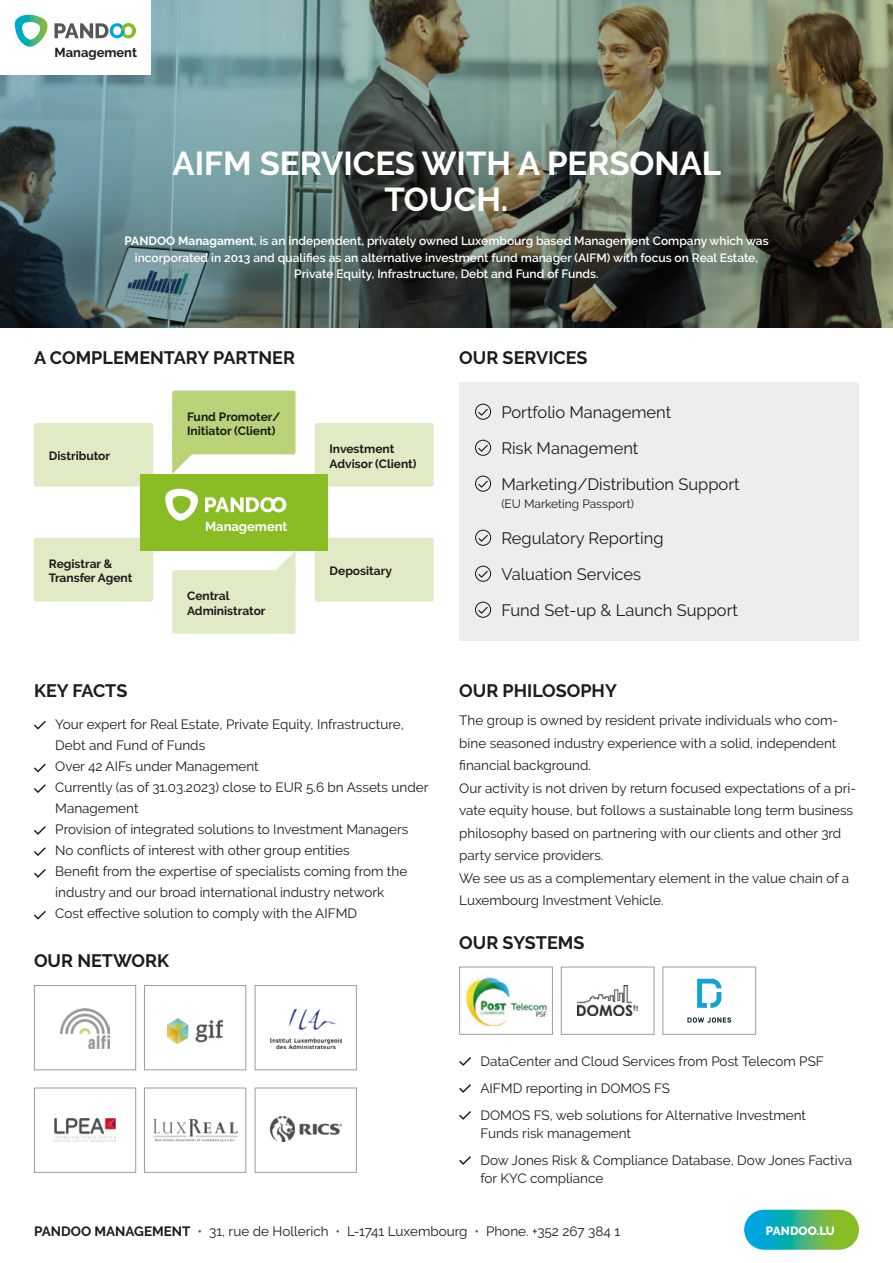
<style>
.page{position:relative;width:893px;height:1263px;background:#fff}
.page>*{position:absolute;margin:0;border:0;box-sizing:border-box;transform-origin:0 0}
.t1{font:700 33px "Raleway";color:#fff}
.t2{font:700 18px "Raleway";color:#1c1c1b}
.t3{font:16.5px "Raleway";color:#1c1c1b}
.t4{font:13.5px/22.5px "Raleway";color:#1c1c1b}
.t5{font:700 12.9px "Raleway";color:#1c1c1b}
.t6{font:700 12.9px "Raleway";color:#fff}
.t7{font:600 12px "Raleway";color:#fff}
.t8{font:700 12px/14.4px "Raleway";color:#1c1c1b}
.t9{font:12px "Raleway";color:#1c1c1b}
.t10{font:800 12px "Raleway";color:#fff}
.s1{font-weight:700}
.s2{color:#575756}
</style>
<div class="page">
<div style="left:459px;top:382px;width:400px;height:258px;background:#ededed"></div>
<svg style="left:475px;top:404px;width:16px;height:16px"></svg>
<svg style="left:475px;top:440px;width:16px;height:16px"></svg>
<svg style="left:475px;top:476px;width:16px;height:16px"></svg>
<svg style="left:475px;top:530px;width:16px;height:16px"></svg>
<svg style="left:475px;top:566px;width:16px;height:16px"></svg>
<svg style="left:475px;top:602px;width:16px;height:16px"></svg>
<img style="left:0;top:0;width:893px;height:328px">
<div style="left:34px;top:423px;width:119px;height:64px;background:#e0ebc6;border-radius:2px"></div>
<div style="left:34px;top:538px;width:119px;height:63px;background:#e0ebc6;border-radius:2px"></div>
<div style="left:315px;top:423px;width:119px;height:64px;background:#e0ebc6;border-radius:2px"></div>
<div style="left:315px;top:538px;width:119px;height:63px;background:#e0ebc6;border-radius:2px"></div>
<div style="left:172px;top:570px;width:124px;height:64px;background:#e0ebc6;border-radius:2px"></div>
<div style="left:172px;top:391px;width:124px;height:63px;background:#b9d378;border-radius:2px"></div>
<div style="left:140px;top:474px;width:187px;height:76px;background:#89bd23"></div>
<svg style="left:172px;top:438px;width:36px;height:36px"></svg>
<svg style="left:260px;top:550px;width:36px;height:22px"></svg>
<svg style="left:34px;top:721px;width:12px;height:8px"></svg>
<svg style="left:34px;top:764px;width:12px;height:8px"></svg>
<svg style="left:34px;top:784px;width:12px;height:9px"></svg>
<svg style="left:34px;top:826px;width:12px;height:9px"></svg>
<svg style="left:34px;top:847px;width:12px;height:9px"></svg>
<svg style="left:34px;top:869px;width:12px;height:9px"></svg>
<svg style="left:34px;top:911px;width:12px;height:8px"></svg>
<svg style="left:459px;top:1057px;width:12px;height:9px"></svg>
<svg style="left:459px;top:1084px;width:12px;height:9px"></svg>
<svg style="left:459px;top:1111px;width:12px;height:9px"></svg>
<svg style="left:459px;top:1156px;width:12px;height:9px"></svg>
<img style="left:462px;top:977px;width:87px;height:48px">
<div style="left:459px;top:967px;width:94px;height:68px;border:1px solid #9d9d9c"></div>
<img style="left:578px;top:986px;width:59px;height:30px">
<div style="left:561px;top:967px;width:93px;height:68px;border:1px solid #9d9d9c"></div>
<div style="left:662px;top:967px;width:94px;height:68px;border:1px solid #9d9d9c"></div>
<svg style="left:687px;top:1017px;width:44px;height:6px"></svg>
<svg style="left:697px;top:979px;width:24px;height:29px"></svg>
<img style="left:167px;top:1019px;width:56px;height:24px">
<div style="left:144px;top:985px;width:102px;height:85px;border:1px solid #9d9d9c"></div>
<img style="left:153px;top:1119px;width:84px;height:22px">
<div style="left:144px;top:1088px;width:102px;height:85px;border:1px solid #9d9d9c"></div>
<img style="left:270px;top:1009px;width:71px;height:39px">
<div style="left:255px;top:985px;width:102px;height:85px;border:1px solid #9d9d9c"></div>
<img style="left:270px;top:1117px;width:71px;height:24px">
<div style="left:255px;top:1088px;width:102px;height:85px;border:1px solid #9d9d9c"></div>
<img style="left:60px;top:1009px;width:50px;height:39px">
<div style="left:34px;top:985px;width:102px;height:85px;border:1px solid #9d9d9c"></div>
<img style="left:54px;top:1118px;width:62px;height:23px">
<div style="left:34px;top:1088px;width:102px;height:85px;border:1px solid #9d9d9c"></div>
<div style="left:0;top:0;width:151px;height:75px;background:#fff"></div>
<svg style="left:54px;top:23px;width:82px;height:15px"></svg>
<svg style="left:15px;top:15px;width:33px;height:32px"></svg>
<svg style="left:205px;top:497px;width:81px;height:15px"></svg>
<svg style="left:165px;top:488px;width:33px;height:33px"></svg>
<svg style="left:744px;top:1210px;width:115px;height:40px;background:#40b282"></svg>
<p class="t5" style="left:55px;top:45px;width:84px">Management</p>
<p class="t1" style="left:173px;top:144px;width:550px">AIFM SERVICES WITH A PERSONAL</p>
<p class="t1" style="left:385px;top:180px;width:125px">TOUCH.</p>
<p class="t7" style="left:124px;top:234px;width:646px"><span class="s1">PANDOO Managament</span>, is an independent, privately owned Luxembourg based Management Company which was</p>
<p class="t7" style="left:135px;top:251px;width:625px">incorporated in 2013 and qualifies as an alternative investment fund manager (AIFM) with focus on Real Estate,</p>
<p class="t7" style="left:294px;top:267px;width:306px">Private Equity, Infrastructure, Debt and Fund of Funds.</p>
<p class="t2" style="left:34px;top:347px;width:262px">A COMPLEMENTARY PARTNER</p>
<p class="t8" style="left:49px;top:449px;width:63px">Distributor</p>
<p class="t8" style="left:49px;top:557px;width:85px">Registrar &amp;<br>Transfer Agent</p>
<p class="t8" style="left:187px;top:410px;width:95px">Fund Promoter/<br>Initiator (Client)</p>
<p class="t6" style="left:205px;top:519px;width:84px">Management</p>
<p class="t8" style="left:187px;top:589px;width:44px">Central</p>
<p class="t8" style="left:187px;top:603px;width:80px">Administrator</p>
<p class="t8" style="left:330px;top:442px;width:89px">Investment<br>Advisor (Client)</p>
<p class="t8" style="left:330px;top:564px;width:64px">Depositary</p>
<p class="t2" style="left:459px;top:347px;width:130px">OUR SERVICES</p>
<p class="t3" style="left:501px;top:402px;width:171px">Portfolio Management</p>
<p class="t3" style="left:501px;top:438px;width:139px">Risk Management</p>
<p class="t3" style="left:501px;top:474px;width:240px">Marketing/Distribution Support</p>
<p class="t9" style="left:501px;top:496px;width:134px">(EU Marketing Passport)</p>
<p class="t3" style="left:501px;top:528px;width:164px">Regulatory Reporting</p>
<p class="t3" style="left:501px;top:564px;width:141px">Valuation Services</p>
<p class="t3" style="left:501px;top:600px;width:238px">Fund Set-up &amp; Launch Support</p>
<p class="t2" style="left:34px;top:680px;width:95px">KEY FACTS</p>
<p class="t2" style="left:459px;top:680px;width:159px">OUR PHILOSOPHY</p>
<p class="t4" style="left:55px;top:714px;width:350px;line-height:21px">Your expert for Real Estate, Private Equity, Infrastructure,<br>Debt and Fund of Funds</p>
<p class="t4" style="left:55px;top:755px;width:205px">Over 42 AIFs under Management</p>
<p class="t4" style="left:55px;top:777px;width:375px;line-height:21px">Currently (as of 31.03.2023) close to EUR 5.6 bn Assets under<br>Management</p>
<p class="t4" style="left:55px;top:818px;width:355px">Provision of integrated solutions to Investment Managers</p>
<p class="t4" style="left:55px;top:839px;width:296px">No conflicts of interest with other group entities</p>
<p class="t4" style="left:55px;top:861px;width:353px;line-height:21px">Benefit from the expertise of specialists coming from the industry and our broad international industry network</p>
<p class="t4" style="left:55px;top:902px;width:303px">Cost effective solution to comply with the AIFMD</p>
<p class="t2" style="left:34px;top:950px;width:137px">OUR NETWORK</p>
<p class="t4" style="left:459px;top:709px;width:398px">The group is owned by resident private individuals who com&shy;bine seasoned industry experience with a solid, independent financial background.<br>Our activity is not driven by return focused expectations of a pri&shy;vate equity house, but follows a sustainable long term business philosophy based on partnering with our clients and other 3rd party service providers.</p>
<p class="t4" style="left:459px;top:866px;width:392px">We see us as a complementary element in the value chain of a<br>Luxembourg Investment Vehicle.</p>
<p class="t2" style="left:459px;top:932px;width:127px">OUR SYSTEMS</p>
<p class="t4" style="left:480px;top:1050px;width:345px">DataCenter and Cloud Services from Post Telecom PSF</p>
<p class="t4" style="left:480px;top:1077px;width:191px">AIFMD reporting in DOMOS FS</p>
<p class="t4" style="left:480px;top:1106px;width:327px;line-height:18px">DOMOS FS, web solutions for Alternative Investment<br>Funds risk management</p>
<p class="t4" style="left:480px;top:1151px;width:373px;line-height:18px">Dow Jones Risk &amp; Compliance Database, Dow Jones Factiva for KYC compliance</p>
<p class="t4" style="left:34px;top:1220px;width:588px"><span class="s1">PANDOO MANAGEMENT</span> <span class="s2">•</span> 31, rue de Hollerich <span class="s2">•</span> L-1741 Luxembourg <span class="s2">•</span> Phone. +352 267 384 1</p>
<p class="t10" style="left:766px;top:1224px;width:70px">PANDOO.LU</p>
</div>
